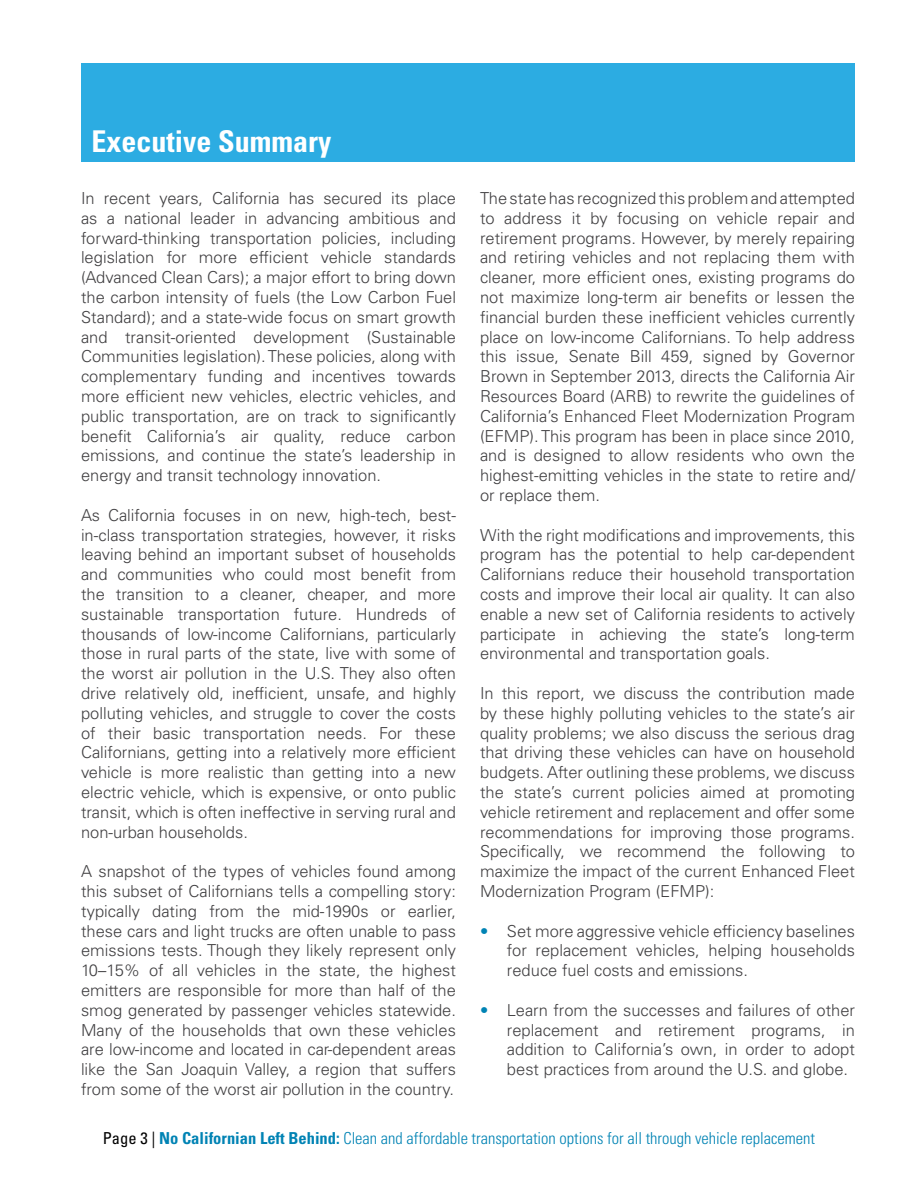
<style>
.page{position:relative;width:918px;height:1188px;background:#fff}
.page>*{position:absolute;margin:0;border:0;box-sizing:border-box;transform-origin:0 0}
.t1{font:700 condensed 30px "Univers";color:#fff}
.t2{font:300 16.5px/19.8px "Univers LT Std";color:#414042;text-align:justify}
.t3{font:300 condensed 16.5px "Univers";color:#0083b4}
.s1{color:#0083b4}
.s2{font-weight:400;color:#000}
.s3{font-weight:700}
</style>
<div class="page">
<div style="left:81px;top:63px;width:774px;height:99px;background:#2cace2"></div>
<h1 class="t1" style="left:92px;top:122px;width:241px">Executive Summary</h1>
<p class="t2" style="left:81px;top:188px;width:377px">In recent years, California has secured its place as a national leader in advancing ambitious and forward-thinking transportation policies, including legislation for more efficient vehicle standards (Advanced Clean Cars); a major effort to bring down the carbon intensity of fuels (the Low Carbon Fuel Standard); and a state-wide focus on smart growth and transit-oriented development (Sustainable Communities legislation). These policies, along with complementary funding and incentives towards more efficient new vehicles, electric vehicles, and public transportation, are on track to significantly benefit California’s air quality, reduce carbon emissions, and continue the state’s leadership in energy and transit technology innovation.</p>
<p class="t2" style="left:81px;top:505px;width:377px">As California focuses in on new, high-tech, best&shy;in-class transportation strategies, however, it risks leaving behind an important subset of households and communities who could most benefit from the transition to a cleaner, cheaper, and more sustainable transportation future. Hundreds of thousands of low-income Californians, particularly those in rural parts of the state, live with some of the worst air pollution in the U.S. They also often drive relatively old, inefficient, unsafe, and highly polluting vehicles, and struggle to cover the costs of their basic transportation needs. For these Californians, getting into a relatively more efficient vehicle is more realistic than getting into a new electric vehicle, which is expensive, or onto public transit, which is often ineffective in serving rural and non-urban households.</p>
<p class="t2" style="left:81px;top:861px;width:377px">A snapshot of the types of vehicles found among this subset of Californians tells a compelling story: typically dating from the mid-1990s or earlier, these cars and light trucks are often unable to pass emissions tests. Though they likely represent only 10–15% of all vehicles in the state, the highest emitters are responsible for more than half of the smog generated by passenger vehicles statewide.<br>Many of the households that own these vehicles are low-income and located in car-dependent areas like the San Joaquin Valley, a region that suffers from some of the worst air pollution in the country.</p>
<p class="t2" style="left:480px;top:188px;width:377px">The state has recognized this problem and attempted to address it by focusing on vehicle repair and retirement programs. However, by merely repairing and retiring vehicles and not replacing them with cleaner, more efficient ones, existing programs do not maximize long-term air benefits or lessen the financial burden these inefficient vehicles currently place on low-income Californians. To help address this issue, Senate Bill 459, signed by Governor Brown in September 2013, directs the California Air Resources Board (ARB) to rewrite the guidelines of California’s Enhanced Fleet Modernization Program (EFMP). This program has been in place since 2010, and is designed to allow residents who own the highest-emitting vehicles in the state to retire and/ or replace them.</p>
<p class="t2" style="left:480px;top:525px;width:377px">With the right modifications and improvements, this program has the potential to help car-dependent Californians reduce their household transportation costs and improve their local air quality. It can also enable a new set of California residents to actively participate in achieving the state’s long-term environmental and transportation goals.</p>
<p class="t2" style="left:480px;top:683px;width:377px">In this report, we discuss the contribution made by these highly polluting vehicles to the state’s air quality problems; we also discuss the serious drag that driving these vehicles can have on household budgets. After outlining these problems, we discuss the state’s current policies aimed at promoting vehicle retirement and replacement and offer some recommendations for improving those programs.<br>Specifically, we recommend the following to maximize the impact of the current Enhanced Fleet Modernization Program (EFMP):</p>
<p class="t2" style="left:507px;top:921px;width:350px;text-indent:-27px"><span class="s1">•</span> Set more aggressive vehicle efficiency baselines for replacement vehicles, helping households reduce fuel costs and emissions.</p>
<p class="t2" style="left:507px;top:1000px;width:350px;text-indent:-27px"><span class="s1">•</span> Learn from the successes and failures of other replacement and retirement programs, in addition to California’s own, in order to adopt best practices from around the U.S. and globe.</p>
<p class="t3" style="left:103px;top:1129px;width:714px"><span class="s2">Page 3 |</span> <span class="s3">No Californian Left Behind:</span> Clean and affordable transportation options for all through vehicle replacement</p>
</div>
